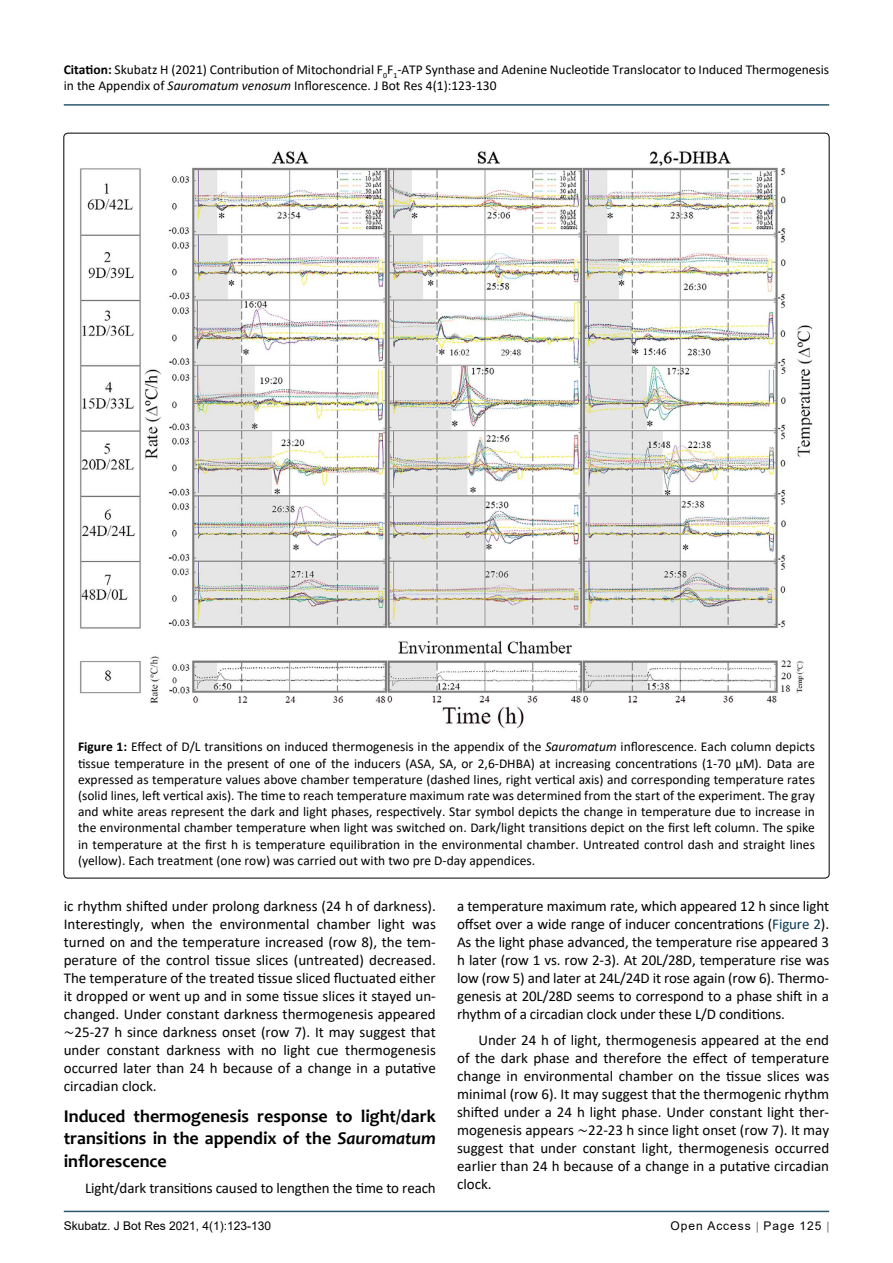
<style>
.page{position:relative;width:893px;height:1263px;background:#fff}
.page>*{position:absolute;margin:0;border:0;box-sizing:border-box;transform-origin:0 0}
.t1{font:700 18px/22.5px "Candara";color:#000;text-align:justify}
.t2{font:15px/18px "Calibri";color:#000;text-align:justify}
.t3{font:13.5px/16.2px "Calibri";color:#000}
.t4{font:12px "Arial";color:#000}
.t5{font:12px "Arial";letter-spacing:.08em;color:#000}
.s1{font-weight:700}
.s2{font-style:italic}
.s3{font-family:"Cambria Math"}
.s4{color:#073950}
</style>
<div class="page">
<hr style="left:64px;top:1211px;width:765px;height:1px;background:#073950">
<hr style="left:64px;top:104px;width:765px;height:2px;background:#073950">
<img style="left:80px;top:151px;width:733px;height:578px">
<p class="t3" style="left:64px;top:61px;width:767px"><span class="s1">Citation:</span> Skubatz H (2021) Contribution of Mitochondrial F<sub>0</sub>F<sub>1</sub>-ATP Synthase and Adenine Nucleotide Translocator to Induced Thermogenesis in the Appendix of <span class="s2">Sauromatum venosum</span> Inflorescence. J Bot Res 4(1):123-130</p>
<p class="t3" style="left:78px;top:738px;width:738px;text-align:justify"><span class="s1">Figure 1:</span> Effect of D/L transitions on induced thermogenesis in the appendix of the <span class="s2">Sauromatum</span> inflorescence. Each column depicts tissue temperature in the present of one of the inducers (ASA, SA, or 2,6-DHBA) at increasing concentrations (1-70 µM). Data are expressed as temperature values above chamber temperature (dashed lines, right vertical axis) and corresponding temperature rates (solid lines, left vertical axis). The time to reach temperature maximum rate was determined from the start of the experiment. The gray and white areas represent the dark and light phases, respectively. Star symbol depicts the change in temperature due to increase in the environmental chamber temperature when light was switched on. Dark/light transitions depict on the first left column. The spike in temperature at the first h is temperature equilibration in the environmental chamber. Untreated control dash and straight lines (yellow). Each treatment (one row) was carried out with two pre D-day appendices.</p>
<p class="t2" style="left:64px;top:896px;width:374px">ic rhythm shifted under prolong darkness (24 h of darkness).<br>Interestingly, when the environmental chamber light was turned on and the temperature increased (row 8), the tem&shy;perature of the control tissue slices (untreated) decreased.<br>The temperature of the treated tissue sliced fluctuated either it dropped or went up and in some tissue slices it stayed un&shy;changed. Under constant darkness thermogenesis appeared <span class="s3">∼</span>25-27 h since darkness onset (row 7). It may suggest that under constant darkness with no light cue thermogenesis occurred later than 24 h because of a change in a putative circadian clock.</p>
<p class="t1" style="left:64px;top:1104px;width:374px">Induced thermogenesis response to light/dark transitions in the appendix of the <span class="s2">Sauromatum </span>inflorescence</p>
<p class="t2" style="left:85px;top:1179px;width:352px">Light/dark transitions caused to lengthen the time to reach</p>
<p class="t2" style="left:457px;top:896px;width:374px">a temperature maximum rate, which appeared 12 h since light offset over a wide range of inducer concentrations (<span class="s4">Figure 2</span>).<br>As the light phase advanced, the temperature rise appeared 3 h later (row 1 vs. row 2-3). At 20L/28D, temperature rise was low (row 5) and later at 24L/24D it rose again (row 6). Thermo&shy;genesis at 20L/28D seems to correspond to a phase shift in a rhythm of a circadian clock under these L/D conditions.</p>
<p class="t2" style="left:457px;top:1031px;width:374px;text-indent:21px">Under 24 h of light, thermogenesis appeared at the end of the dark phase and therefore the effect of temperature change in environmental chamber on the tissue slices was minimal (row 6). It may suggest that the thermogenic rhythm shifted under a 24 h light phase. Under constant light ther&shy;mogenesis appears <span class="s3">∼</span>22-23 h since light onset (row 7). It may suggest that under constant light, thermogenesis occurred earlier than 24 h because of a change in a putative circadian clock.</p>
<p class="t4" style="left:64px;top:1217px;width:209px">Skubatz. J Bot Res 2021, 4(1):123-130</p>
<p class="t5" style="left:670px;top:1217px;width:152px">Open Access Page 125</p>
</div>
